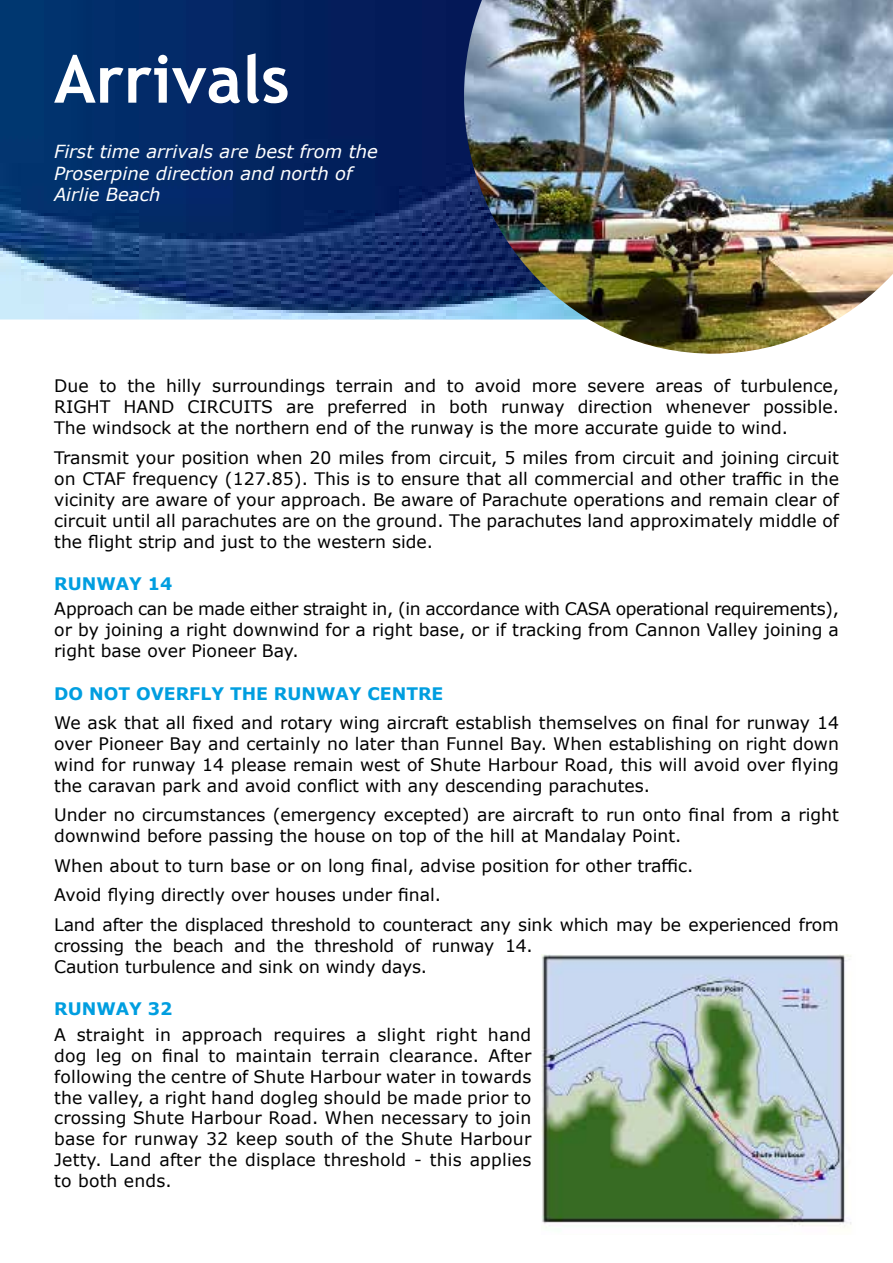
<style>
.page{position:relative;width:893px;height:1263px;background:#fff}
.page>*{position:absolute;margin:0;border:0;box-sizing:border-box;transform-origin:0 0}
.t1{font:700 66px "Trebuchet MS";color:#fff}
.t2{font:italic 18px/21.6px "Verdana";color:#fff}
.t3{font:17.25px/21px "Verdana";color:#000;text-align:justify}
.t4{font:700 17.25px "Verdana";color:#009ee0}
</style>
<div class="page">
<svg style="left:0;top:0;width:464px;height:319px;background:#143770"></svg>
<svg style="left:0;top:319px;width:464px;height:1px"></svg>
<img style="left:464px;top:0;width:429px;height:354px">
<img style="left:541px;top:954px;width:310px;height:273px">
<h1 class="t1" style="left:54px;top:38px;width:237px">Arrivals</h1>
<p class="t2" style="left:54px;top:140px;width:325px">First time arrivals are best from the<br>Proserpine direction and north of<br>Airlie Beach</p>
<p class="t3" style="left:54px;top:375px;width:786px">Due to the hilly surroundings terrain and to avoid more severe areas of turbulence, RIGHT HAND CIRCUITS are preferred in both runway direction whenever possible.<br>The windsock at the northern end of the runway is the more accurate guide to wind.</p>
<p class="t3" style="left:54px;top:447px;width:786px">Transmit your position when 20 miles from circuit, 5 miles from circuit and joining circuit on CTAF frequency (127.85). This is to ensure that all commercial and other traffic in the vicinity are aware of your approach. Be aware of Parachute operations and remain clear of circuit until all parachutes are on the ground. The parachutes land approximately middle of the flight strip and just to the western side.</p>
<p class="t4" style="left:54px;top:571px;width:120px">RUNWAY 14</p>
<p class="t3" style="left:54px;top:598px;width:786px">Approach can be made either straight in, (in accordance with CASA operational requirements), or by joining a right downwind for a right base, or if tracking from Cannon Valley joining a right base over Pioneer Bay.</p>
<p class="t4" style="left:54px;top:681px;width:391px">DO NOT OVERFLY THE RUNWAY CENTRE</p>
<p class="t3" style="left:54px;top:712px;width:786px">We ask that all fixed and rotary wing aircraft establish themselves on final for runway 14 over Pioneer Bay and certainly no later than Funnel Bay. When establishing on right down wind for runway 14 please remain west of Shute Harbour Road, this will avoid over flying the caravan park and avoid conflict with any descending parachutes.</p>
<p class="t3" style="left:54px;top:804px;width:786px">Under no circumstances (emergency excepted) are aircraft to run onto final from a right downwind before passing the house on top of the hill at Mandalay Point.</p>
<p class="t3" style="left:54px;top:851px;width:786px;line-height:29.5px;text-align:left">When about to turn base or on long final, advise position for other traffic.<br>Avoid flying directly over houses under final.<br>Land after the displaced threshold to counteract any sink which may be experienced from</p>
<p class="t3" style="left:54px;top:935px;width:480px">crossing the beach and the threshold of runway 14.<br>Caution turbulence and sink on windy days.</p>
<p class="t4" style="left:54px;top:997px;width:120px">RUNWAY 32</p>
<p class="t3" style="left:54px;top:1023px;width:479px">A straight in approach requires a slight right hand dog leg on final to maintain terrain clearance. After following the centre of Shute Harbour water in towards the valley, a right hand dogleg should be made prior to crossing Shute Harbour Road. When necessary to join base for runway 32 keep south of the Shute Harbour Jetty. Land after the displace threshold - this applies to both ends.</p>
</div>
